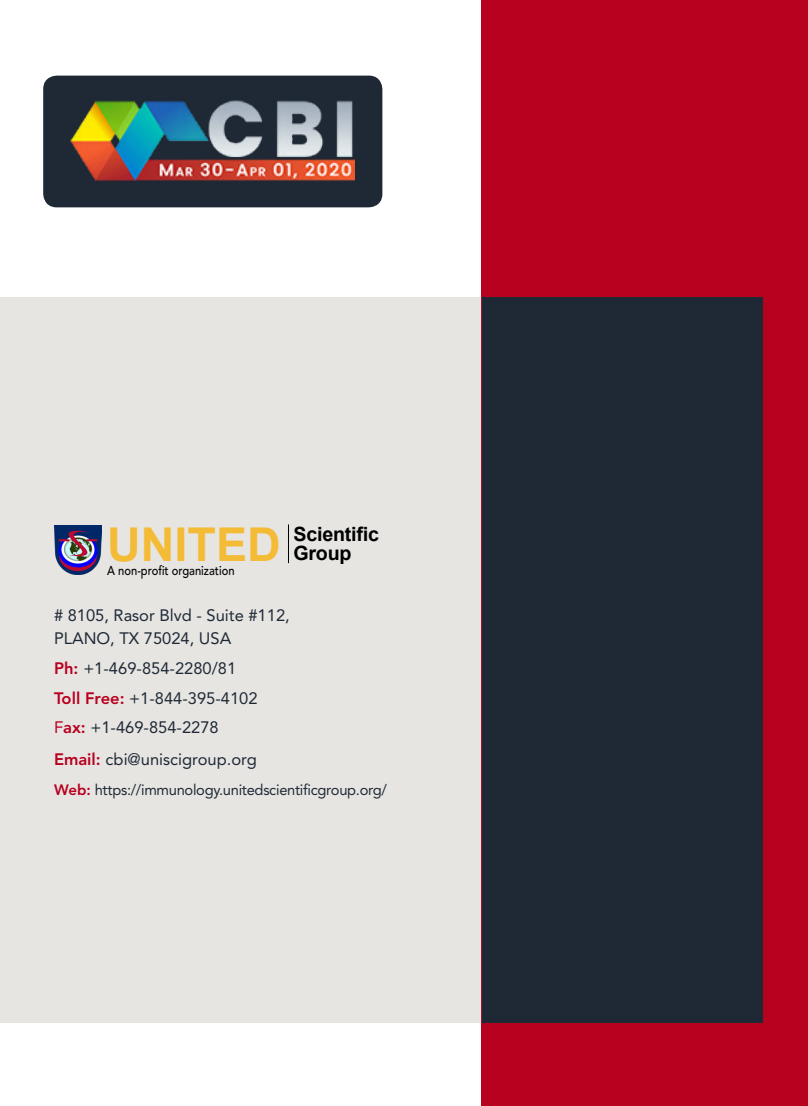
<style>
.page{position:relative;width:808px;height:1106px;background:#fff}
.page>*{position:absolute;margin:0;border:0;box-sizing:border-box;transform-origin:0 0}
.t1{font:700 46.65px "Arial";color:#f4bb36}
.t2{font:700 19.65px/18.5px "Arial";letter-spacing:-.01em;color:#000}
.t3{font:16.5px/29.7px "Avenir LT Std";color:#1f2936}
.t4{font:15px "Avenir LT Std";letter-spacing:-.02em;color:#1f2936}
.t5{font:500 12.9px "Avenir LT Std";color:#000;scale:.87 1}
.s1{font-weight:800;color:#b8001f}
.s2{color:#b8001f}
</style>
<div class="page">
<div style="left:482px;top:0;width:326px;height:1106px;background:#b8001f"></div>
<div style="left:482px;top:297px;width:280px;height:725px;background:#1f2936"></div>
<div style="left:0;top:297px;width:482px;height:725px;background:#e6e5e2"></div>
<div style="left:43px;top:76px;width:339px;height:131px;background:#1f2936;border-radius:14px"></div>
<img style="left:71px;top:100px;width:284px;height:81px">
<img style="left:54px;top:526px;width:47px;height:49px">
<hr style="left:288px;top:524px;width:1px;height:39px;background:#000">
<h1 class="t1" style="left:107px;top:513px;width:175px">UNITED</h1>
<p class="t2" style="left:293px;top:526px;width:87px">Scientific<br>Group</p>
<p class="t5" style="left:107px;top:563px;width:148px">A non-profit organization</p>
<p class="t3" style="left:54px;top:604px;width:237px;line-height:23px"># 8105, Rasor Blvd - Suite #112,<br>PLANO, TX 75024, USA</p>
<p class="t3" style="left:54px;top:653px;width:205px"><span class="s1">Ph:</span> +1-469-854-2280/81<br><span class="s1">Toll Free:</span> +1-844-395-4102<br><span class="s2">F</span><span class="s1">ax:</span> +1-469-854-2278</p>
<p class="t3" style="left:54px;top:745px;width:204px"><span class="s1">Email:</span> cbi@uniscigroup.org</p>
<p class="t4" style="left:54px;top:781px;width:334px"><span class="s1">Web:</span> https://immunology.unitedscientificgroup.org/</p>
</div>
